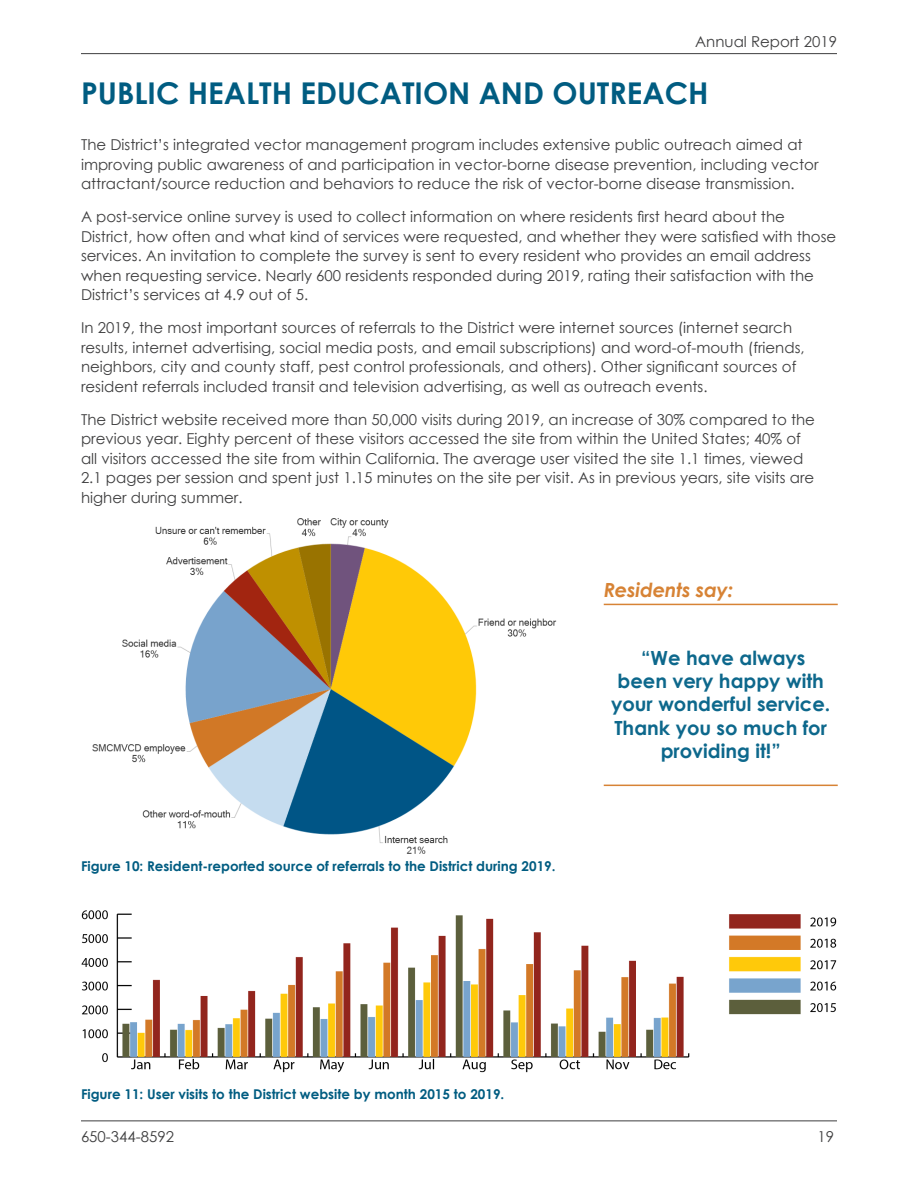
<style>
.page{position:relative;width:918px;height:1188px;background:#fff}
.page>*{position:absolute;margin:0;border:0;box-sizing:border-box;transform-origin:0 0}
.Topic_Header_A{font:700 30px "Century Gothic";color:#005c81}
.t1{font:700 19.5px/23.4px "Century Gothic";color:#0d688c;text-align:center}
.t2{font:italic 700 19.5px "Century Gothic";letter-spacing:-.01em;color:#d78335}
.t3{font:15px/19.5px "Century Gothic";color:#3e3e3f}
.Figure{font:700 13.5px "Century Gothic";color:#005c81}
</style>
<div class="page">
<hr style="left:81px;top:53px;width:756px;height:1px;background:#3e3e3f">
<hr style="left:81px;top:1120px;width:756px;height:1px;background:#3e3e3f">
<img style="left:81px;top:910px;width:755px;height:163px">
<img style="left:92px;top:518px;width:465px;height:336px">
<hr style="left:604px;top:604px;width:234px;height:1px;background:#d78335">
<hr style="left:604px;top:785px;width:234px;height:1px;background:#d78335">
<p class="t3" style="left:695px;top:31px;width:143px">Annual Report 2019</p>
<p class="Topic_Header_A" style="left:81px;top:70px;width:629px">PUBLIC HEALTH EDUCATION AND OUTREACH</p>
<p class="t3" style="left:81px;top:135px;width:739px">The District’s integrated vector management program includes extensive public outreach aimed at improving public awareness of and participation in vector-borne disease prevention, including vector attractant/source reduction and behaviors to reduce the risk of vector-borne disease transmission.</p>
<p class="t3" style="left:81px;top:207px;width:757px">A post-service online survey is used to collect information on where residents first heard about the District, how often and what kind of services were requested, and whether they were satisfied with those services. An invitation to complete the survey is sent to every resident who provides an email address when requesting service. Nearly 600 residents responded during 2019, rating their satisfaction with the District’s services at 4.9 out of 5.</p>
<p class="t3" style="left:81px;top:318px;width:725px">In 2019, the most important sources of referrals to the District were internet sources (internet search results, internet advertising, social media posts, and email subscriptions) and word-of-mouth (friends, neighbors, city and county staff, pest control professionals, and others). Other significant sources of resident referrals included transit and television advertising, as well as outreach events.</p>
<p class="t3" style="left:81px;top:409px;width:735px">The District website received more than 50,000 visits during 2019, an increase of 30% compared to the previous year. Eighty percent of these visitors accessed the site from within the United States; 40% of all visitors accessed the site from within California. The average user visited the site 1.1 times, viewed 2.1 pages per session and spent just 1.15 minutes on the site per visit. As in previous years, site visits are higher during summer.</p>
<p class="t2" style="left:604px;top:575px;width:131px">Residents say:</p>
<p class="Figure" style="left:81px;top:855px;width:476px">Figure 10: Resident-reported source of referrals to the District during 2019.</p>
<p class="t1" style="left:611px;top:645px;width:221px">“We have always<br>been very happy with your wonderful service.<br>Thank you so much for providing it!”</p>
<p class="Figure" style="left:81px;top:1084px;width:425px">Figure 11: User visits to the District website by month 2015 to 2019.</p>
<p class="t3" style="left:81px;top:1126px;width:95px">650-344-8592</p>
<p class="t3" style="left:817px;top:1126px;width:18px">19</p>
</div>
